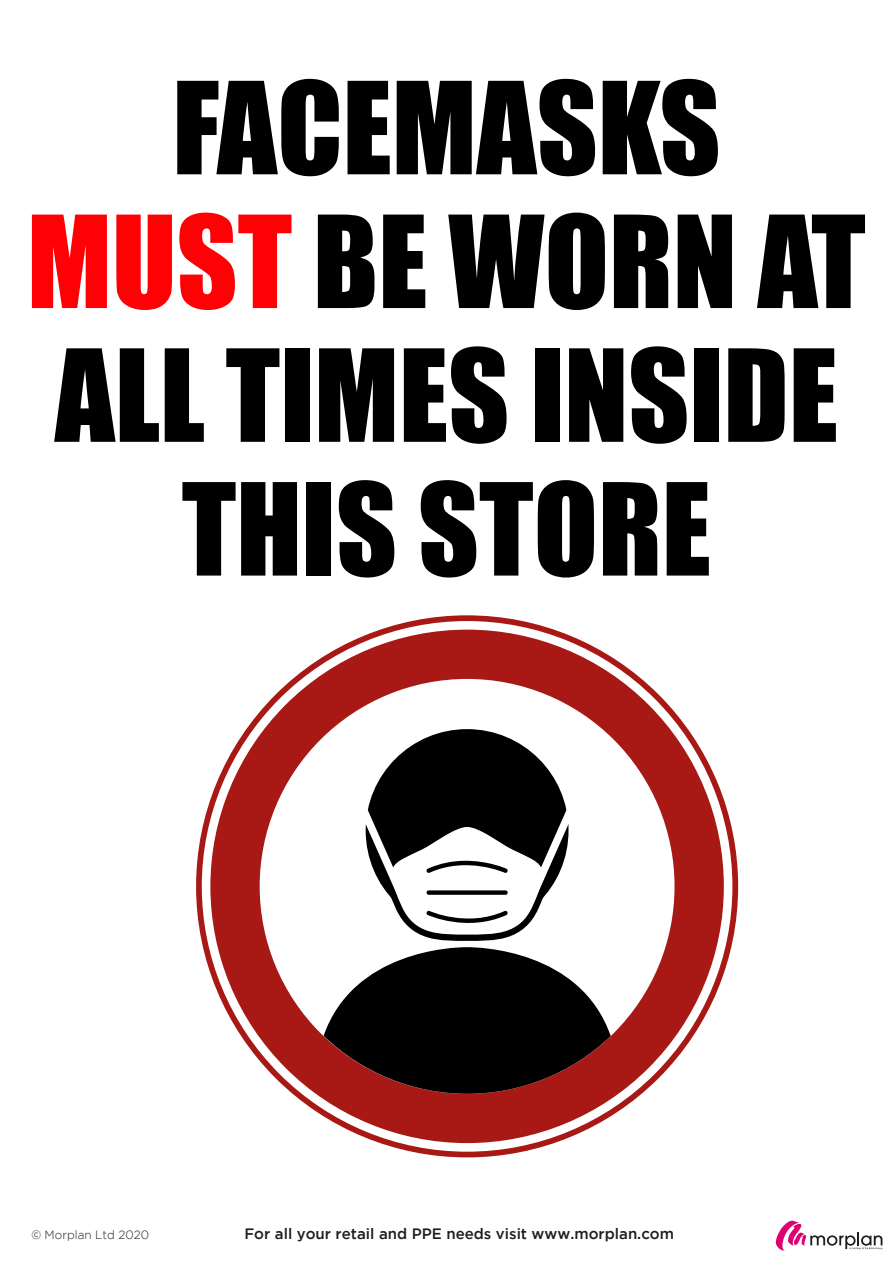
<style>
.page{position:relative;width:893px;height:1263px;background:#fff}
.page>*{position:absolute;margin:0;border:0;box-sizing:border-box;transform-origin:0 0}
.t1{font:118.2px/133.8px "Impact";color:#000;text-align:center}
.t2{font:500 15px "Gotham";color:#1d1d1b}
.t3{font:300 12px "Gotham";color:#1d1d1b}
.s1{color:#ff0005}
</style>
<div class="page">
<svg style="left:776px;top:1220px;width:106px;height:31px"></svg>
<svg style="left:196px;top:615px;width:542px;height:542px"></svg>
<svg style="left:202px;top:621px;width:530px;height:531px"></svg>
<svg style="left:210px;top:630px;width:514px;height:513px"></svg>
<svg style="left:260px;top:679px;width:414px;height:415px"></svg>
<svg style="left:324px;top:947px;width:287px;height:147px"></svg>
<div style="left:366px;top:729px;width:202px;height:203px;background:#000;border-radius:50%"></div>
<svg style="left:360px;top:809px;width:213px;height:132px"></svg>
<h1 class="t1" style="left:27px;top:58px;width:840px">FACEMASKS<br><span class="s1">MUST</span> BE WORN AT<br>ALL TIMES INSIDE<br>THIS STORE</h1>
<p class="t3" style="left:31px;top:1228px;width:119px">© Morplan Ltd 2020</p>
<p class="t2" style="left:244px;top:1225px;width:431px">For all your retail and PPE needs visit www.morplan.com</p>
</div>
